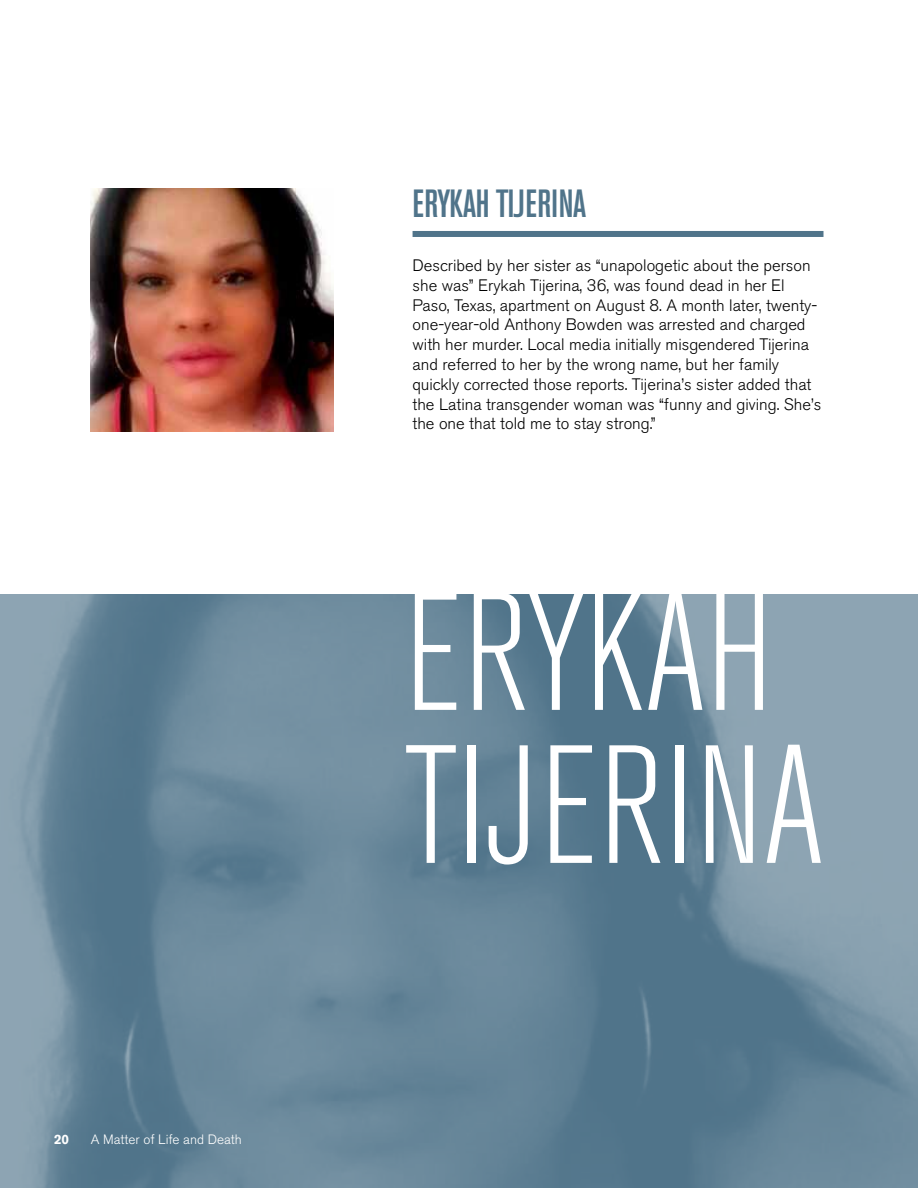
<style>
.page{position:relative;width:918px;height:1188px;background:#fff}
.page>*{position:absolute;margin:0;border:0;box-sizing:border-box;transform-origin:0 0}
.t1{font:300 condensed 166.5px/153px "Akzidenz Grotesk BE";color:#fff}
.t2{font:500 condensed 39px "Akzidenz Grotesk BE";letter-spacing:-.005em;color:#50748a}
.t3{font:300 16.5px/19.8px "Akzidenz Grotesk BE";color:#000}
.t4{font:300 13.5px "Akzidenz Grotesk BE";color:#fff}
.t5{font:700 13.5px "Akzidenz Grotesk BE";color:#fff}
</style>
<div class="page">
<svg style="left:0;top:594px;width:918px;height:594px;background:#6a889b"></svg>
<div style="left:413px;top:231px;width:411px;height:6px;background:#50748a"></div>
<img style="left:91px;top:188px;width:243px;height:243px">
<p class="t5" style="left:54px;top:1132px;width:17px">20</p>
<p class="t4" style="left:91px;top:1132px;width:153px">A Matter of Life and Death</p>
<h2 class="t2" style="left:413px;top:182px;width:175px">ERYKAH TIJERINA</h2>
<p class="t3" style="left:413px;top:256px;width:410px">Described by her sister as “unapologetic about the person she was” Erykah Tijerina, 36, was found dead in her El Paso, Texas, apartment on August 8. A month later, twenty&shy;one-year-old Anthony Bowden was arrested and charged with her murder. Local media initially misgendered Tijerina and referred to her by the wrong name, but her family quickly corrected those reports. Tijerina’s sister added that the Latina transgender woman was “funny and giving. She’s the one that told me to stay strong.”</p>
<h1 class="t1" style="left:405px;top:581px;width:422px">ERYKAH<br>TIJERINA</h1>
</div>
